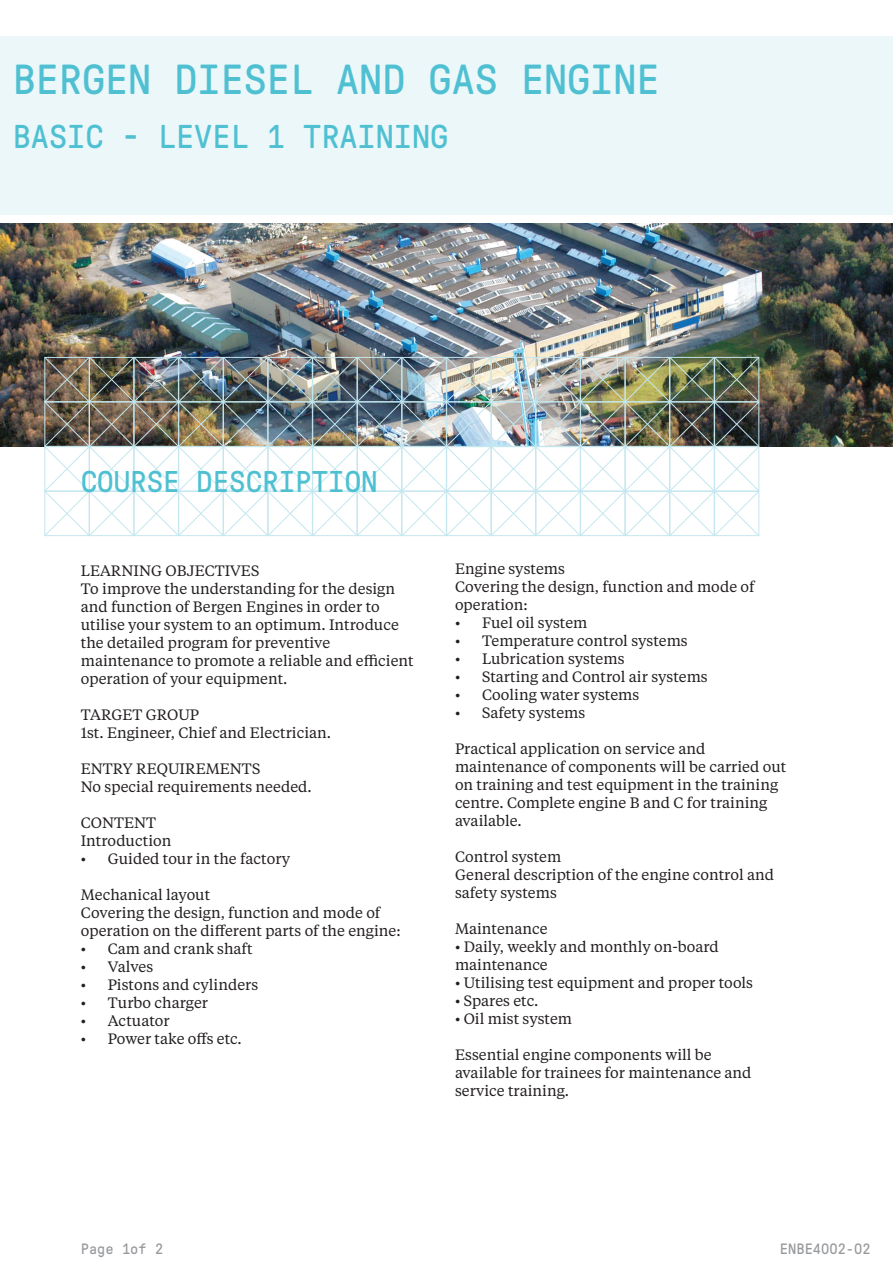
<style>
.page{position:relative;width:893px;height:1263px;background:#fff}
.page>*{position:absolute;margin:0;border:0;box-sizing:border-box;transform-origin:0 0}
.H0_-_Cover{font:42px "GT Pressura Mono";color:#4fc0d2}
.H0_-_Cover-2{font:33px "GT Pressura Mono";color:#4fc0d2}
.H2_-_Headlines__Norm{font:30px "GT Pressura Mono";color:#4fc0d2}
.Body{font:15px/18px "Tiempos Text";color:#231f20}
.Body-2{font:15px "GT Pressura Mono";color:#97999c}
.Chapter_top{font:15px "GT Pressura Mono";color:#97999c}
</style>
<div class="page">
<img style="left:0;top:223px;width:893px;height:223px">
<img style="left:44px;top:357px;width:715px;height:179px">
<div style="left:0;top:36px;width:893px;height:179px;background:#ebf7f9"></div>
<p class="H0_-_Cover" style="left:13px;top:57px;width:648px">BERGEN DIESEL AND GAS ENGINE</p>
<p class="H0_-_Cover-2" style="left:13px;top:119px;width:437px">BASIC - LEVEL 1 TRAINING</p>
<p class="H2_-_Headlines__Norm" style="left:81px;top:465px;width:299px">COURSE DESCRIPTION</p>
<p class="Body" style="left:81px;top:560px;width:180px">LEARNING OBJECTIVES</p>
<p class="Body" style="left:81px;top:578px;width:320px">To improve the understanding for the design and function of Bergen Engines in order to utilise your system to an optimum. Introduce the detailed program for preventive</p>
<p class="Body" style="left:81px;top:650px;width:334px">maintenance to promote a reliable and efficient operation of your equipment.</p>
<p class="Body" style="left:81px;top:704px;width:120px">TARGET GROUP</p>
<p class="Body" style="left:81px;top:722px;width:252px">1st. Engineer, Chief and Electrician.</p>
<p class="Body" style="left:81px;top:758px;width:181px">ENTRY REQUIREMENTS</p>
<p class="Body" style="left:81px;top:776px;width:233px">No special requirements needed.</p>
<p class="Body" style="left:81px;top:812px;width:77px">CONTENT</p>
<p class="Body" style="left:81px;top:830px;width:92px">Introduction</p>
<p class="Body" style="left:81px;top:848px;width:211px">• Guided tour in the factory</p>
<p class="Body" style="left:81px;top:884px;width:131px">Mechanical layout</p>
<p class="Body" style="left:81px;top:902px;width:321px">Covering the design, function and mode of operation on the different parts of the engine:</p>
<p class="Body" style="left:81px;top:938px;width:173px">• Cam and crank shaft</p>
<p class="Body" style="left:81px;top:956px;width:74px">• Valves</p>
<p class="Body" style="left:81px;top:974px;width:179px">• Pistons and cylinders</p>
<p class="Body" style="left:81px;top:992px;width:129px">• Turbo charger</p>
<p class="Body" style="left:81px;top:1010px;width:90px">• Actuator</p>
<p class="Body" style="left:81px;top:1028px;width:163px">• Power take offs etc.</p>
<p class="Body" style="left:455px;top:559px;width:111px">Engine systems</p>
<p class="Body" style="left:455px;top:577px;width:301px">Covering the design, function and mode of operation:</p>
<p class="Body" style="left:455px;top:613px;width:134px">• Fuel oil system</p>
<p class="Body" style="left:455px;top:631px;width:234px">• Temperature control systems</p>
<p class="Body" style="left:455px;top:649px;width:171px">• Lubrication systems</p>
<p class="Body" style="left:455px;top:667px;width:254px">• Starting and Control air systems</p>
<p class="Body" style="left:455px;top:685px;width:186px">• Cooling water systems</p>
<p class="Body" style="left:455px;top:703px;width:132px">• Safety systems</p>
<p class="Body" style="left:455px;top:739px;width:252px">Practical application on service and</p>
<p class="Body" style="left:455px;top:757px;width:333px">maintenance of components will be carried out on training and test equipment in the training centre. Complete engine B and C for training available.</p>
<p class="Body" style="left:455px;top:847px;width:108px">Control system</p>
<p class="Body" style="left:455px;top:865px;width:321px">General description of the engine control and safety systems</p>
<p class="Body" style="left:455px;top:919px;width:94px">Maintenance</p>
<p class="Body" style="left:455px;top:937px;width:265px">• Daily, weekly and monthly on-board maintenance</p>
<p class="Body" style="left:455px;top:973px;width:300px">• Utilising test equipment and proper tools</p>
<p class="Body" style="left:455px;top:991px;width:85px">• Spares etc.</p>
<p class="Body" style="left:455px;top:1009px;width:119px">• Oil mist system</p>
<p class="Body" style="left:455px;top:1045px;width:258px">Essential engine components will be</p>
<p class="Body" style="left:455px;top:1063px;width:298px">available for trainees for maintenance and service training.</p>
<p class="Chapter_top" style="left:81px;top:1240px;width:84px">Page 1of 2</p>
<p class="Body-2" style="left:780px;top:1240px;width:92px">ENBE4002-02</p>
</div>
